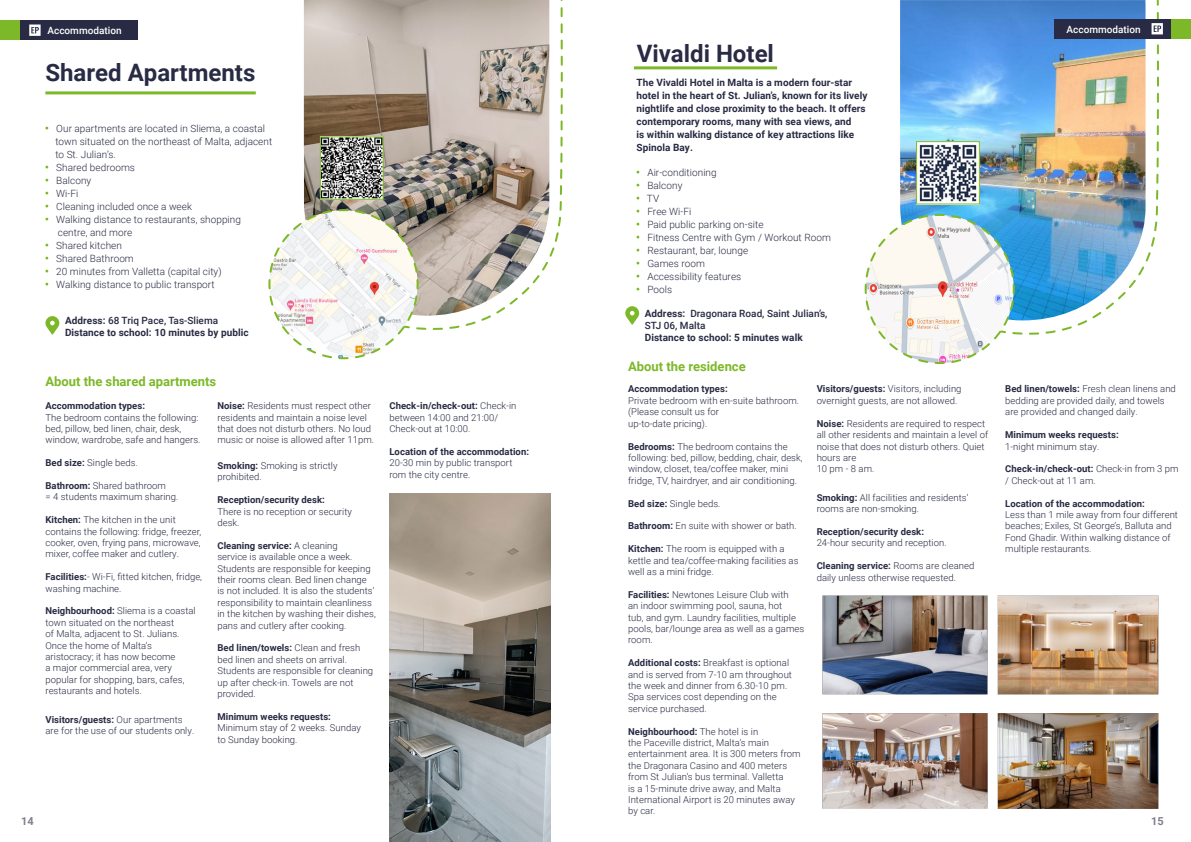
<style>
.page{position:relative;width:1191px;height:842px;background:#fff}
.page>*{position:absolute;margin:0;border:0;box-sizing:border-box;transform-origin:0 0}
.t1{font:700 24px "Roboto";color:#282b43}
.t2{font:700 13px "Roboto";color:#7db828}
.t3{font:700 11px "Roboto";color:#827e8f}
.t4{font:300 10px/13px "Roboto";letter-spacing:.005em;color:#282b43}
.t5{font:700 10px/13px "Roboto";letter-spacing:.005em;color:#282b43}
.t6{font:500 10px/12px "Roboto";color:#282b43}
.t7{font:500 10px "Roboto";color:#fff}
.t8{font:300 9.5px/11.4px "Roboto";letter-spacing:.005em;color:#282b43}
.t9{font:700 9.5px "Roboto";letter-spacing:.005em;color:#282b43}
.s1{font-weight:500}
.s2{font-weight:700}
</style>
<div class="page">
<hr style="left:45px;top:91px;width:211px;height:3px;background:#7db828">
<svg style="left:549px;top:0;width:14px;height:257px"></svg>
<img style="left:304px;top:0;width:245px;height:314px">
<svg style="left:268px;top:208px;width:224px;height:152px"></svg>
<img style="left:322px;top:138px;width:60px;height:60px">
<div style="left:320px;top:136px;width:64px;height:64px;border:1px solid #7db828"></div>
<svg style="left:45px;top:316px;width:14px;height:19px"></svg>
<img style="left:389px;top:494px;width:161px;height:348px">
<hr style="left:634px;top:66px;width:143px;height:3px;background:#7db828">
<svg style="left:1145px;top:0;width:14px;height:262px"></svg>
<img style="left:900px;top:0;width:245px;height:319px">
<svg style="left:864px;top:213px;width:224px;height:151px"></svg>
<img style="left:918px;top:143px;width:60px;height:59px">
<div style="left:916px;top:141px;width:64px;height:63px;border:1px solid #7db828"></div>
<svg style="left:625px;top:306px;width:14px;height:19px"></svg>
<img style="left:822px;top:595px;width:337px;height:214px">
<div style="left:1054px;top:19px;width:118px;height:20px;background:#282b43"></div>
<div style="left:1172px;top:19px;width:19px;height:20px;background:#7db828"></div>
<svg style="left:1151px;top:0;width:11px;height:189px"></svg>
<div style="left:20px;top:20px;width:118px;height:20px;background:#282b43"></div>
<div style="left:0;top:20px;width:20px;height:20px;background:#7db828"></div>
<svg style="left:29px;top:25px;width:12px;height:11px"></svg>
<p class="t7" style="left:49px;top:25px;width:76px">Accommodation</p>
<p class="t7" style="left:1066px;top:23px;width:76px">Accommodation</p>
<p class="t7" style="left:47px;top:24px;width:76px">Accommodation</p>
<h1 class="t1" style="left:45px;top:56px;width:211px">Shared Apartments</h1>
<p class="t4" style="left:55px;top:121px;width:218px">Our apartments are located in Sliema, a coastal town situated on the northeast of Malta, adjacent to St. Julian’s.<br>Shared bedrooms<br>Balcony<br>Wi-Fi<br>Cleaning included once a week<br>Walking distance to restaurants, shopping centre, and more<br>Shared kitchen<br>Shared Bathroom<br>20 minutes from Valletta (capital city)<br>Walking distance to public transport</p>
<p class="t5" style="left:65px;top:314px;width:185px;line-height:12px">Address: <span class="s1">68 Triq Pace, Tas-Sliema<br></span>Distance to school: 10 minutes by public</p>
<h1 class="t1" style="left:637px;top:37px;width:139px">Vivaldi Hotel</h1>
<p class="t5" style="left:636px;top:75px;width:232px">The Vivaldi Hotel in Malta is a modern four-star hotel in the heart of St. Julian’s, known for its lively nightlife and close proximity to the beach. It offers contemporary rooms, many with sea views, and<br>is within walking distance of key attractions like Spinola Bay.</p>
<p class="t4" style="left:647px;top:165px;width:185px">Air-conditioning<br>Balcony<br>TV<br>Free Wi-Fi<br>Paid public parking on-site<br>Fitness Centre with Gym / Workout Room<br>Restaurant, bar, lounge<br>Games room<br>Accessibility features<br>Pools</p>
<p class="t6" style="left:645px;top:307px;width:184px"><span class="s2">Address:</span> Dragonara Road, Saint Julian’s,<br>STJ 06, Malta</p>
<p class="t5" style="left:645px;top:331px;width:159px">Distance to school: 5 minutes walk</p>
<h2 class="t2" style="left:628px;top:357px;width:119px">About the residence</h2>
<h2 class="t2" style="left:45px;top:372px;width:172px">About the shared apartments</h2>
<p class="t9" style="left:628px;top:382px;width:101px">Accommodation types:</p>
<p class="t8" style="left:628px;top:394px;width:172px">Private bedroom with en-suite bathroom. (Please consult us for<br>up-to-date pricing).</p>
<p class="t8" style="left:628px;top:440px;width:176px"><span class="s2">Bedrooms:</span> The bedroom contains the following: bed, pillow, bedding, chair, desk, window, closet, tea/coffee maker, mini fridge, TV, hairdryer, and air conditioning.</p>
<p class="t8" style="left:628px;top:497px;width:94px"><span class="s2">Bed size:</span> Single beds.</p>
<p class="t8" style="left:628px;top:520px;width:170px"><span class="s2">Bathroom:</span> En suite with shower or bath.</p>
<p class="t8" style="left:628px;top:543px;width:172px"><span class="s2">Kitchen:</span> The room is equipped with a kettle and tea/coffee-making facilities as well as a mini fridge.</p>
<p class="t8" style="left:628px;top:588px;width:178px"><span class="s2">Facilities:</span> Newtones Leisure Club with<br>an indoor swimming pool, sauna, hot<br>tub, and gym. Laundry facilities, multiple pools, bar/lounge area as well as a games room.</p>
<p class="t8" style="left:628px;top:657px;width:165px"><span class="s2">Additional costs:</span> Breakfast is optional and is served from 7-10 am throughout the week and dinner from 6.30-10 pm.<br>Spa services cost depending on the service purchased.</p>
<p class="t8" style="left:628px;top:725px;width:174px"><span class="s2">Neighbourhood:</span> The hotel is in<br>the Paceville district, Malta’s main entertainment area. It is 300 meters from the Dragonara Casino and 400 meters from St Julian’s bus terminal. Valletta<br>is a 15-minute drive away, and Malta International Airport is 20 minutes away by car.</p>
<p class="t8" style="left:816px;top:383px;width:146px"><span class="s2">Visitors/guests:</span> Visitors, including overnight guests, are not allowed.</p>
<p class="t8" style="left:816px;top:417px;width:173px"><span class="s2">Noise:</span> Residents are required to respect all other residents and maintain a level of noise that does not disturb others. Quiet hours are<br>10 pm - 8 am.</p>
<p class="t8" style="left:816px;top:491px;width:153px"><span class="s2">Smoking:</span> All facilities and residents’ rooms are non-smoking.</p>
<p class="t9" style="left:816px;top:525px;width:109px">Reception/security desk:</p>
<p class="t8" style="left:816px;top:537px;width:131px">24-hour security and reception.</p>
<p class="t8" style="left:816px;top:560px;width:159px"><span class="s2">Cleaning service:</span> Rooms are cleaned daily unless otherwise requested.</p>
<p class="t8" style="left:1005px;top:383px;width:172px"><span class="s2">Bed linen/towels:</span> Fresh clean linens and bedding are provided daily, and towels are provided and changed daily.</p>
<p class="t9" style="left:1005px;top:428px;width:115px">Minimum weeks requests:</p>
<p class="t8" style="left:1005px;top:440px;width:96px">1-night minimum stay.</p>
<p class="t8" style="left:1005px;top:463px;width:175px"><span class="s2">Check-in/check-out:</span> Check-in from 3 pm / Check-out at 11 am.</p>
<p class="t9" style="left:1005px;top:496px;width:141px">Location of the accommodation:</p>
<p class="t8" style="left:1005px;top:508px;width:174px">Less than 1 mile away from four different beaches; Exiles, St George’s, Balluta and Fond Ghadir. Within walking distance of multiple restaurants.</p>
<p class="t9" style="left:45px;top:399px;width:101px">Accommodation types:</p>
<p class="t8" style="left:45px;top:411px;width:157px">The bedroom contains the following: bed, pillow, bed linen, chair, desk, window, wardrobe, safe and hangers.</p>
<p class="t8" style="left:45px;top:457px;width:94px"><span class="s2">Bed size:</span> Single beds.</p>
<p class="t8" style="left:45px;top:479px;width:134px"><span class="s2">Bathroom:</span> Shared bathroom<br>= 4 students maximum sharing.</p>
<p class="t8" style="left:45px;top:514px;width:157px"><span class="s2">Kitchen:</span> The kitchen in the unit contains the following: fridge, freezer, cooker, oven, frying pans, microwave, mixer, coffee maker and cutlery.</p>
<p class="t8" style="left:45px;top:571px;width:158px"><span class="s2">Facilities:</span>- Wi-Fi, fitted kitchen, fridge, washing machine.</p>
<p class="t8" style="left:45px;top:605px;width:152px"><span class="s2">Neighbourhood:</span> Sliema is a coastal town situated on the northeast<br>of Malta, adjacent to St. Julians.<br>Once the home of Malta’s aristocracy; it has now become<br>a major commercial area, very popular for shopping, bars, cafes, restaurants and hotels.</p>
<p class="t8" style="left:45px;top:713px;width:150px"><span class="s2">Visitors/guests:</span> Our apartments are for the use of our students only.</p>
<p class="t8" style="left:217px;top:400px;width:158px"><span class="s2">Noise:</span> Residents must respect other residents and maintain a noise level that does not disturb others. No loud music or noise is allowed after 11pm.</p>
<p class="t8" style="left:217px;top:459px;width:122px"><span class="s2">Smoking:</span> Smoking is strictly prohibited.</p>
<p class="t9" style="left:217px;top:493px;width:109px">Reception/security desk:</p>
<p class="t8" style="left:217px;top:505px;width:136px">There is no reception or security desk.</p>
<p class="t8" style="left:217px;top:539px;width:160px"><span class="s2">Cleaning service:</span> A cleaning<br>service is available once a week.<br>Students are responsible for keeping their rooms clean. Bed linen change is not included. It is also the students’ responsibility to maintain cleanliness in the kitchen by washing their dishes, pans and cutlery after cooking.</p>
<p class="t8" style="left:217px;top:642px;width:157px"><span class="s2">Bed linen/towels:</span> Clean and fresh bed linen and sheets on arrival.<br>Students are responsible for cleaning up after check-in. Towels are not provided.</p>
<p class="t9" style="left:217px;top:710px;width:115px">Minimum weeks requests:</p>
<p class="t8" style="left:217px;top:722px;width:145px">Minimum stay of 2 weeks. Sunday to Sunday booking.</p>
<p class="t8" style="left:389px;top:400px;width:129px"><span class="s2">Check-in/check-out:</span> Check-in between 14:00 and 21:00/<br>Check-out at 10:00.</p>
<p class="t9" style="left:389px;top:445px;width:141px">Location of the accommodation:</p>
<p class="t8" style="left:389px;top:457px;width:124px">20-30 min by public transport rom the city centre.</p>
<p class="t3" style="left:21px;top:813px;width:14px">14</p>
<p class="t3" style="left:1151px;top:813px;width:14px">15</p>
</div>
